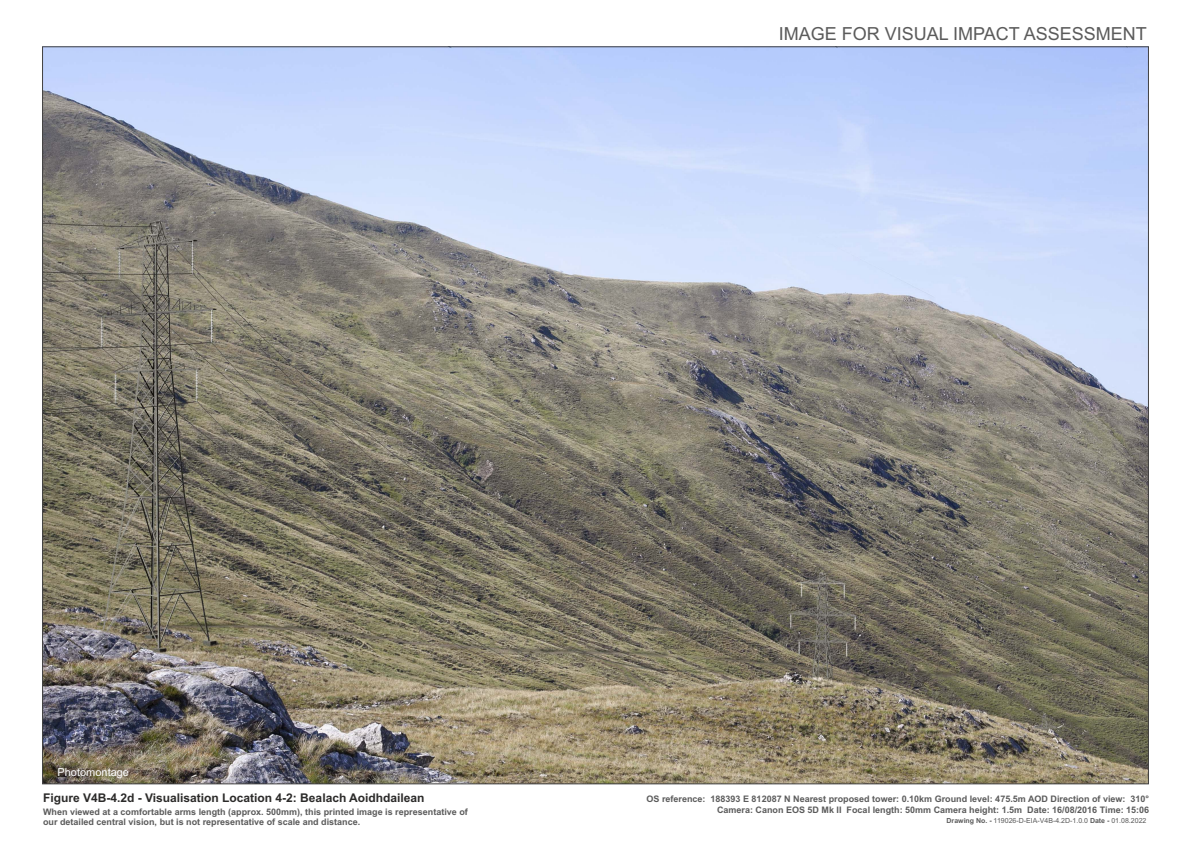
<style>
.page{position:relative;width:1191px;height:842px;background:#fff}
.page>*{position:absolute;margin:0;border:0;box-sizing:border-box;transform-origin:0 0}
.t1{font:18px "Arial";color:#5b5b5b}
.t2{font:700 12px "Arial";color:#2b2a29}
.t3{font:11px "Arial";color:#fefefe}
.t4{font:700 9px/10.1px "Arial";color:#5b5b5b}
.t5{font:7px "Arial";color:#5b5b5b}
.s1{font-weight:700}
</style>
<div class="page">
<img style="left:44px;top:48px;width:1103px;height:734px">
<p class="t1" style="left:779px;top:27px;width:369px">IMAGE FOR VISUAL IMPACT ASSESSMENT</p>
<p class="t3" style="left:57px;top:768px;width:73px">Photomontage</p>
<p class="t2" style="left:43px;top:794px;width:383px">Figure V4B-4.2d - Visualisation Location 4-2: Bealach Aoidhdailean</p>
<p class="t4" style="left:43px;top:808px;width:426px">When viewed at a comfortable arms length (approx. 500mm), this printed image is representative of our detailed central vision, but is not representative of scale and distance.</p>
<p class="t4" style="left:646px;top:795px;width:504px;text-align:right">OS reference: 188393 E 812087 N Nearest proposed tower: 0.10km Ground level: 475.5m AOD Direction of view: 310°<br>Camera: Canon EOS 5D Mk II Focal length: 50mm Camera height: 1.5m Date: 16/08/2016 Time: 15:06</p>
<p class="t5" style="left:946px;top:818px;width:201px"><span class="s1">Drawing No. -</span> 119026-D-EIA-V4B-4.2D-1.0.0 <span class="s1">Date -</span> 01.08.2022</p>
</div>
